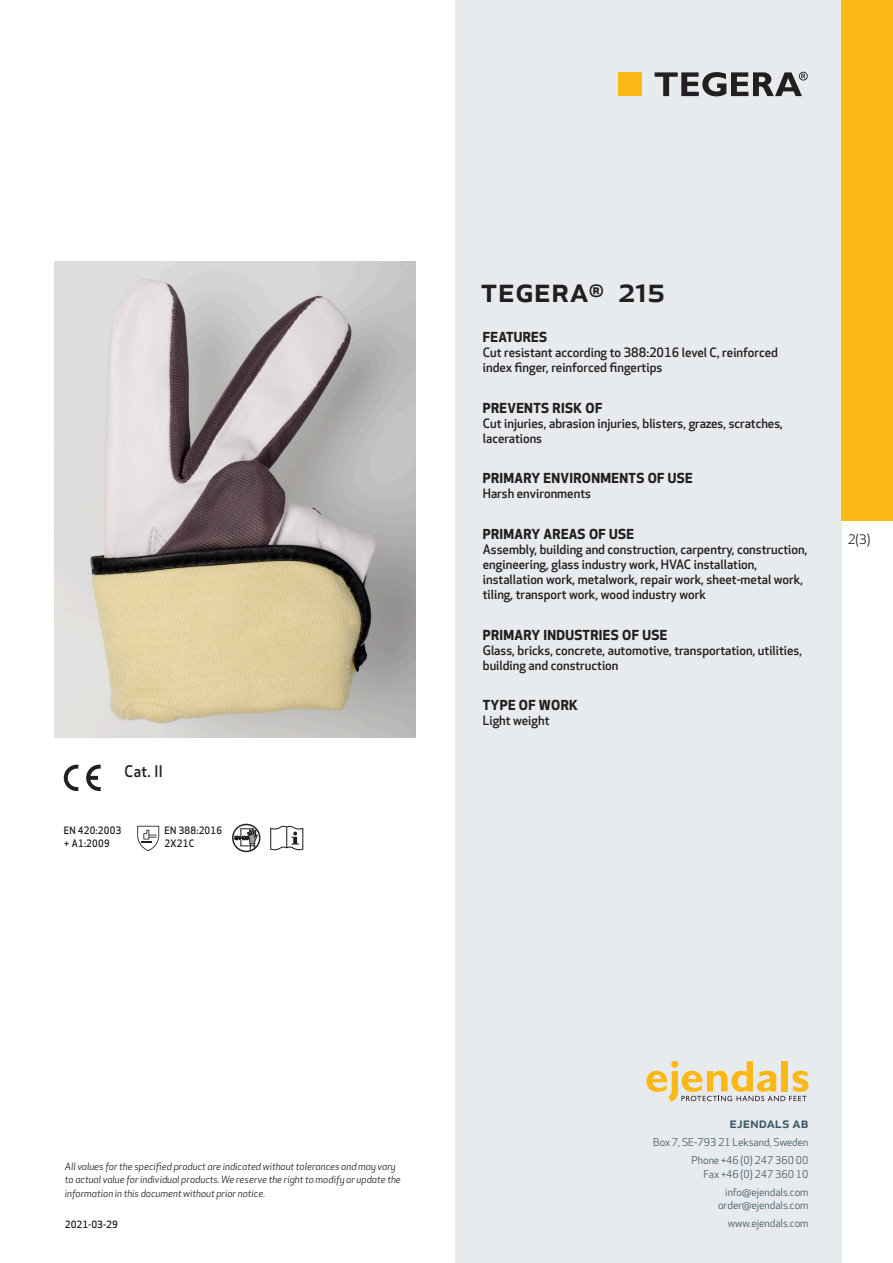
<style>
.page{position:relative;width:893px;height:1263px;background:#fff}
.page>*{position:absolute;margin:0;border:0;box-sizing:border-box;transform-origin:0 0}
.prodname{font:500 34.5px "Apex New";color:#231f20}
.t1{font:500 15.6px "Apex New";color:#231f20;scale:.95 1}
.t2{font:500 15px "Apex New";color:#405968}
.Funktion_body{font:700 13.5px "Apex New";letter-spacing:.025em;color:#231f20}
.t3{font:12.75px "Apex New";color:#231f20}
.Funktion_body-2{font:500 12.6px/15px "Apex New";color:#231f20}
.t4{font:10.5px/18px "Apex New";color:#405968;text-align:right}
.PictogramText{font:500 10.05px/13.5px "Apex New";letter-spacing:.025em;color:#231f20;scale:.95 1}
.t5{font:italic 9.75px/13.5px "Apex New";color:#231f20}
.t6{font:500 9.75px "Apex New";color:#231f20}
</style>
<div class="page">
<div style="left:455px;top:0;width:387px;height:1263px;background:#e8ebee"></div>
<svg style="left:646px;top:1061px;width:162px;height:40px"></svg>
<div style="left:842px;top:0;width:51px;height:520px;background:#fcb814"></div>
<div style="left:618px;top:72px;width:24px;height:24px;background:#fcb814"></div>
<svg style="left:655px;top:72px;width:153px;height:24px"></svg>
<svg style="left:86px;top:765px;width:15px;height:26px"></svg>
<svg style="left:64px;top:765px;width:14px;height:26px"></svg>
<svg style="left:137px;top:826px;width:22px;height:25px"></svg>
<svg style="left:235px;top:824px;width:22px;height:26px"></svg>
<div style="left:232px;top:824px;width:28px;height:28px;border:1px solid #231f20;border-radius:50%"></div>
<svg style="left:270px;top:826px;width:33px;height:24px"></svg>
<img style="left:54px;top:261px;width:361px;height:477px">
<p class="t1" style="left:125px;top:761px;width:42px">Cat. II</p>
<p class="PictogramText" style="left:64px;top:823px;width:62px">EN 420:2003 + A1:2009</p>
<p class="PictogramText" style="left:165px;top:823px;width:62px">EN 388:2016</p>
<p class="PictogramText" style="left:165px;top:836px;width:33px">2X21C</p>
<p class="prodname" style="left:480px;top:266px;width:186px">TEGERA<sup>®</sup> 215</p>
<p class="Funktion_body" style="left:483px;top:327px;width:66px">FEATURES</p>
<p class="Funktion_body-2" style="left:483px;top:345px;width:297px">Cut resistant according to 388:2016 level C, reinforced index finger, reinforced fingertips</p>
<p class="Funktion_body" style="left:483px;top:398px;width:121px">PREVENTS RISK OF</p>
<p class="Funktion_body-2" style="left:483px;top:415px;width:302px">Cut injuries, abrasion injuries, blisters, grazes, scratches, lacerations</p>
<p class="Funktion_body" style="left:483px;top:468px;width:211px">PRIMARY ENVIRONMENTS OF USE</p>
<p class="Funktion_body-2" style="left:483px;top:486px;width:110px">Harsh environments</p>
<p class="Funktion_body" style="left:483px;top:524px;width:153px">PRIMARY AREAS OF USE</p>
<p class="Funktion_body-2" style="left:483px;top:541px;width:326px">Assembly, building and construction, carpentry, construction, engineering, glass industry work, HVAC installation, installation work, metalwork, repair work, sheet-metal work, tiling, transport work, wood industry work</p>
<p class="Funktion_body" style="left:483px;top:625px;width:186px">PRIMARY INDUSTRIES OF USE</p>
<p class="Funktion_body-2" style="left:483px;top:642px;width:321px">Glass, bricks, concrete, automotive, transportation, utilities, building and construction</p>
<p class="Funktion_body" style="left:483px;top:695px;width:97px">TYPE OF WORK</p>
<p class="Funktion_body-2" style="left:483px;top:713px;width:68px">Light weight</p>
<p class="t3" style="left:848px;top:531px;width:24px">2(3)</p>
<p class="t5" style="left:65px;top:1159px;width:337px">All values for the specified product are indicated without tolerances and may vary to actual value for individual products. We reserve the right to modify or update the information in this document without prior notice.</p>
<p class="t6" style="left:65px;top:1218px;width:54px">2021-03-29</p>
<p class="t2" style="left:729px;top:1113px;width:80px">ejendals ab</p>
<p class="t4" style="left:653px;top:1133px;width:157px">Box 7, SE-793 21 Leksand, Sweden<br>Phone +46 (0) 247 360 00</p>
<p class="t4" style="left:703px;top:1165px;width:107px">Fax +46 (0) 247 360 10 info@ejendals.com</p>
<p class="t4" style="left:718px;top:1196px;width:92px">order@ejendals.com</p>
<p class="t4" style="left:728px;top:1215px;width:82px">www.ejendals.com</p>
</div>
